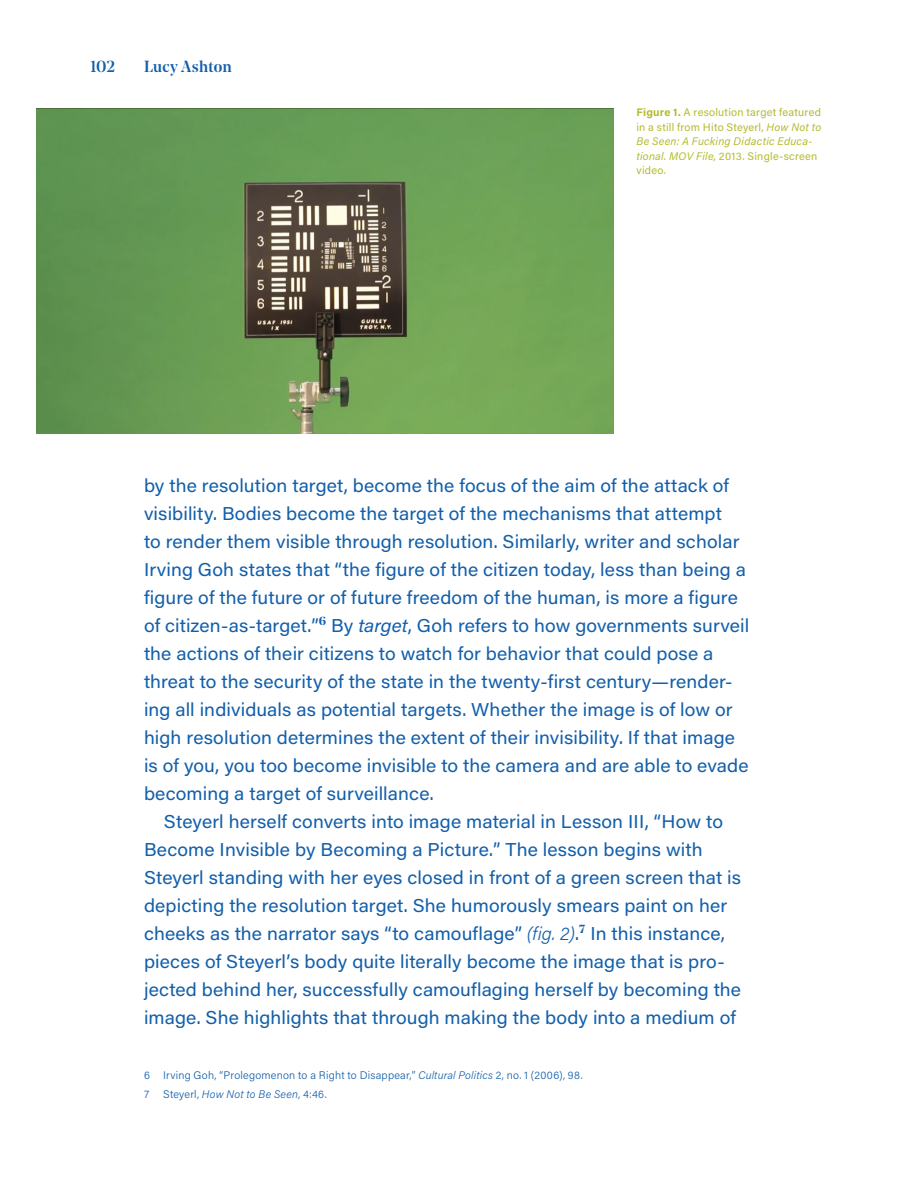
<style>
.page{position:relative;width:900px;height:1188px;background:#fff}
.page>*{position:absolute;margin:0;border:0;box-sizing:border-box;transform-origin:0 0}
.t1{font:18.4px/28px "Acumin Variable Concept";letter-spacing:.05em;color:#125fab}
.t2{font:500 16px "Noe Display";letter-spacing:.01em;color:#125fab}
.t3{font:11px/14.4px "Acumin Variable Concept";letter-spacing:.04em;color:#b4bb2e}
.t4{font:11px/18.6px "Acumin Variable Concept";letter-spacing:.025em;color:#125fab}
</style>
<div class="page">
<img style="left:36px;top:108px;width:578px;height:326px">
<p class="t2" style="left:90px;top:56px;width:27px">102</p>
<p class="t2" style="left:144px;top:56px;width:90px">Lucy Ashton</p>
<p class="t3" style="left:636px;top:105px;width:186px">Figure 1. A resolution target featured in a still from Hito Steyerl, How Not to<br>Be Seen: A Fucking Didactic Educa&shy;tional. MOV File, 2013. Single-screen video.</p>
<p class="t1" style="left:144px;top:471px;width:606px">by the resolution target, become the focus of the aim of the attack of visibility. Bodies become the target of the mechanisms that attempt<br>to render them visible through resolution. Similarly, writer and scholar Irving Goh states that “the figure of the citizen today, less than being a figure of the future or of future freedom of the human, is more a figure of citizen-as-target.”<sup>6</sup> By target, Goh refers to how governments surveil the actions of their citizens to watch for behavior that could pose a threat to the security of the state in the twenty-first century—render&shy;ing all individuals as potential targets. Whether the image is of low or high resolution determines the extent of their invisibility. If that image is of you, you too become invisible to the camera and are able to evade becoming a target of surveillance.</p>
<p class="t1" style="left:144px;top:807px;width:598px;text-indent:20px">Steyerl herself converts into image material in Lesson III, “How to Become Invisible by Becoming a Picture.” The lesson begins with Steyerl standing with her eyes closed in front of a green screen that is depicting the resolution target. She humorously smears paint on her cheeks as the narrator says “to camouflage” (fig. 2).<sup>7</sup> In this instance, pieces of Steyerl’s body quite literally become the image that is pro&shy;jected behind her, successfully camouflaging herself by becoming the image. She highlights that through making the body into a medium of</p>
<p class="t4" style="left:144px;top:1066px;width:440px">6 Irving Goh, “Prolegomenon to a Right to Disappear,” Cultural Politics 2, no. 1 (2006), 98.<br>7</p>
<p class="t4" style="left:163px;top:1084px;width:165px">Steyerl, How Not to Be Seen, 4:46.</p>
</div>
